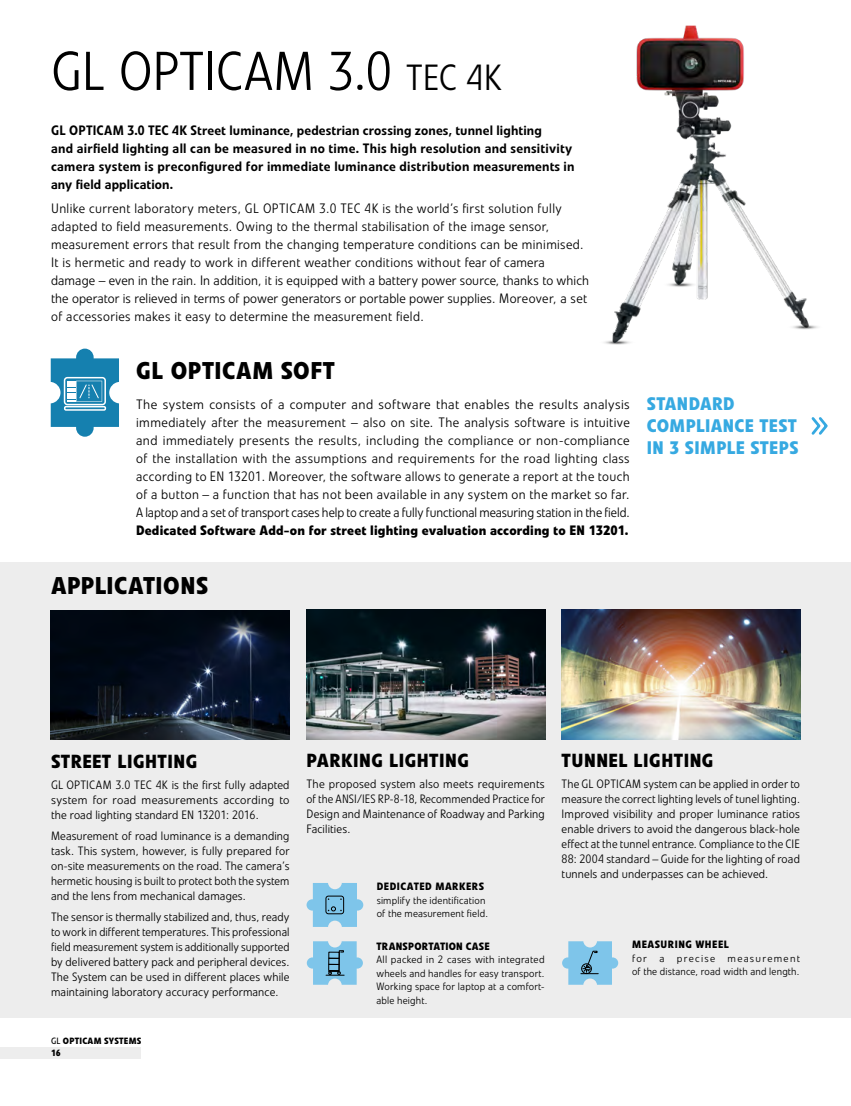
<style>
.page{position:relative;width:851px;height:1106px;background:#fff}
.page>*{position:absolute;margin:0;border:0;box-sizing:border-box;transform-origin:0 0}
.t1{font:300 54px "Veto Com";letter-spacing:-.01em;color:#000}
.t2{font:700 24px "Veto Com";letter-spacing:.025em;color:#000}
.t3{font:700 18.75px "Veto Com";letter-spacing:.025em;color:#000}
.t4{font:700 18px/21.6px "Veto Com";letter-spacing:.02em;color:#36a9e1}
.t5{font:300 13.5px/18px "Veto Com";letter-spacing:.025em;color:#000}
.t6{font:500 13.5px/18px "Veto Com";letter-spacing:.015em;color:#000}
.t7{font:700 13.5px "Veto Com";letter-spacing:.01em;color:#000}
.t8{font:300 12px/15px "Veto Com";letter-spacing:.01em;color:#000;text-align:justify}
.t9{font:300 10.5px/13.5px "Veto Com";letter-spacing:.02em;color:#000}
.t10{font:700 10.5px "Veto Com";letter-spacing:.045em;color:#000}
.t11{font:700 10.5px "Veto Com";letter-spacing:.025em;color:#000}
.t12{font:700 9px/12px "Veto Com";letter-spacing:.025em;color:#000}
.s1{font-size:36px}
.s2{font-weight:400}
</style>
<div class="page">
<div style="left:0;top:562px;width:850px;height:456px;background:#ededed"></div>
<img style="left:604px;top:25px;width:214px;height:320px">
<img style="left:561px;top:609px;width:239px;height:130px">
<img style="left:306px;top:609px;width:239px;height:131px">
<img style="left:51px;top:610px;width:238px;height:129px">
<svg style="left:51px;top:348px;width:68px;height:89px"></svg>
<svg style="left:306px;top:883px;width:57px;height:44px"></svg>
<svg style="left:562px;top:941px;width:56px;height:43px"></svg>
<svg style="left:307px;top:941px;width:56px;height:43px"></svg>
<svg style="left:811px;top:417px;width:17px;height:18px"></svg>
<div style="left:0;top:1047px;width:141px;height:12px;background:#ededed"></div>
<h1 class="t1" style="left:51px;top:40px;width:452px">GL OPTICAM 3.0 <span class="s1">TEC 4K</span></h1>
<p class="t6" style="left:51px;top:121px;width:525px">GL OPTICAM 3.0 TEC 4K Street luminance, pedestrian crossing zones, tunnel lighting<br>and airfield lighting all can be measured in no time. This high resolution and sensitivity camera system is preconfigured for immediate luminance distribution measurements in any field application.</p>
<p class="t5" style="left:51px;top:200px;width:539px">Unlike current laboratory meters, GL OPTICAM 3.0 TEC 4K is the world’s first solution fully adapted to field measurements. Owing to the thermal stabilisation of the image sensor, measurement errors that result from the changing temperature conditions can be minimised.<br>It is hermetic and ready to work in different weather conditions without fear of camera damage – even in the rain. In addition, it is equipped with a battery power source, thanks to which the operator is relieved in terms of power generators or portable power supplies. Moreover, a set of accessories makes it easy to determine the measurement field.</p>
<h2 class="t2" style="left:136px;top:355px;width:200px">GL OPTICAM SOFT</h2>
<p class="t5" style="left:136px;top:395px;width:495px;text-align:justify">The system consists of a computer and software that enables the results analysis immediately after the measurement – also on site. The analysis software is intuitive and immediately presents the results, including the compliance or non-compliance of the installation with the assumptions and requirements for the road lighting class according to EN 13201. Moreover, the software allows to generate a report at the touch of a button – a function that has not been available in any system on the market so far.<br>A laptop and a set of transport cases help to create a fully functional measuring station in the field.</p>
<p class="t7" style="left:136px;top:521px;width:494px">Dedicated Software Add-on for street lighting evaluation according to EN 13201.</p>
<h2 class="t2" style="left:51px;top:571px;width:159px">APPLICATIONS</h2>
<h3 class="t4" style="left:646px;top:393px;width:153px">STANDARD<br>COMPLIANCE TEST<br>IN 3 SIMPLE STEPS</h3>
<h3 class="t3" style="left:51px;top:749px;width:148px">STREET LIGHTING</h3>
<p class="t8" style="left:51px;top:777px;width:240px">GL OPTICAM 3.0 TEC 4K is the first fully adapted system for road measurements according to the road lighting standard EN 13201: 2016.</p>
<p class="t8" style="left:51px;top:828px;width:240px">Measurement of road luminance is a demanding task. This system, however, is fully prepared for on-site measurements on the road. The camera’s hermetic housing is built to protect both the system and the lens from mechanical damages.</p>
<p class="t8" style="left:51px;top:909px;width:240px">The sensor is thermally stabilized and, thus, ready to work in different temperatures. This professional field measurement system is additionally supported by delivered battery pack and peripheral devices.<br>The System can be used in different places while maintaining laboratory accuracy performance.</p>
<p class="t12" style="left:51px;top:1035px;width:92px"><span class="s2">GL</span> OPTICAM SYSTEMS<br>16</p>
<h3 class="t3" style="left:306px;top:748px;width:164px">PARKING LIGHTING</h3>
<p class="t8" style="left:306px;top:776px;width:240px">The proposed system also meets requirements of the ANSI/IES RP-8-18, Recommended Practice for Design and Maintenance of Roadway and Parking Facilities.</p>
<p class="t10" style="left:376px;top:880px;width:109px">DEDICATED MARKERS</p>
<p class="t9" style="left:376px;top:893px;width:113px">simplify the identification of the measurement field.</p>
<p class="t11" style="left:376px;top:939px;width:115px">TRANSPORTATION CASE</p>
<p class="t9" style="left:376px;top:953px;width:170px;text-align:justify">All packed in 2 cases with integrated wheels and handles for easy transport.<br>Working space for laptop at a comfort&shy;able height.</p>
<h3 class="t3" style="left:561px;top:748px;width:153px">TUNNEL LIGHTING</h3>
<p class="t8" style="left:561px;top:776px;width:240px">The GL OPTICAM system can be applied in order to measure the correct lighting levels of tunel lighting.<br>Improved visibility and proper luminance ratios enable drivers to avoid the dangerous black-hole effect at the tunnel entrance. Compliance to the CIE 88: 2004 standard – Guide for the lighting of road tunnels and underpasses can be achieved.</p>
<p class="t10" style="left:632px;top:938px;width:98px">MEASURING WHEEL</p>
<p class="t9" style="left:632px;top:951px;width:170px">for a precise measurement of the distance, road width and length.</p>
</div>
